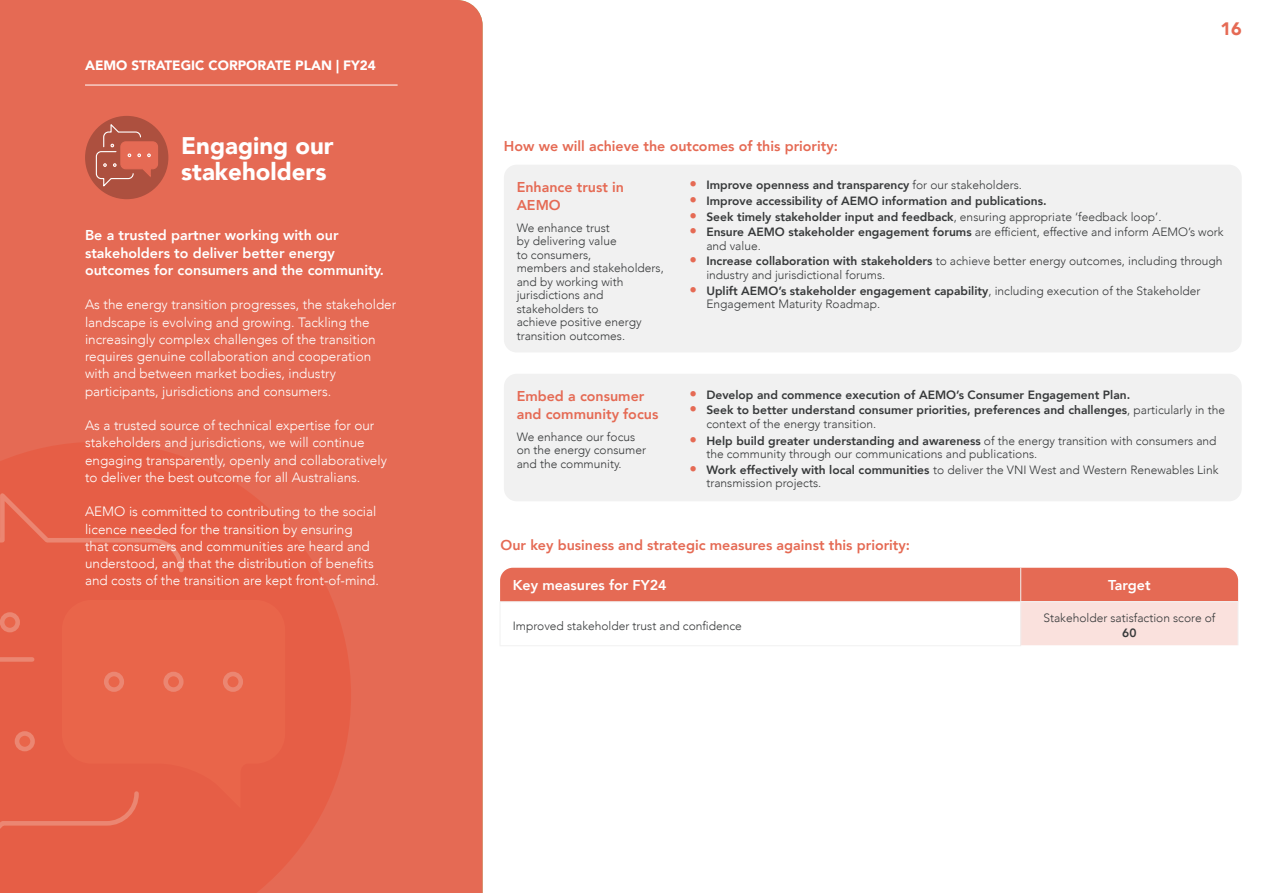
<style>
.page{position:relative;width:1263px;height:893px;background:#fff}
.page>*{position:absolute;margin:0;border:0;box-sizing:border-box;transform-origin:0 0}
.H2_-_white{font:900 24px/25.5px "Avenir";color:#fff}
.t1{font:900 18px "Avenir";color:#e56a54}
.Body_text{font:800 14.25px/17.2px "Avenir";color:#fff}
.Body_text_-_no_grid_heavy{font:800 14.25px "Avenir";color:#e56a54}
.Table_-_H1{font:800 14.25px/18px "Avenir";color:#e56a54}
.Table_-_H1_charcole{font:800 14.25px "Avenir";color:#fff}
.Body_text-2{font:300 13.5px/17.2px "Avenir";color:#fff}
.t2{font:900 13.5px "Avenir";color:#fff}
.Table_-_body_text{font:300 12px/13.5px "Avenir";color:#37393a}
.t3{font:800 12px/13.5px "Avenir";color:#37393a}
.s1{font-weight:900;font-size:15px;color:#e56a54}
.s2{font-weight:300}
.s3{font-weight:800}
</style>
<div class="page">
<div style="left:0;top:0;width:483px;height:893px;background:#e56a54"></div>
<hr style="left:85px;top:85px;width:313px;height:1px;background:#fff">
<svg style="left:0;top:442px;width:351px;height:451px;background:#e5614a"></svg>
<div style="left:186px;top:600px;width:99px;height:208px;background:#e9654a"></div>
<div style="left:0;top:484px;width:186px;height:395px;background:#e65e46"></div>
<div style="left:17px;top:733px;width:16px;height:16px;background:#e9654a;border-radius:50%"></div>
<div style="left:15px;top:731px;width:20px;height:20px;border:5px solid #fff;border-radius:50%"></div>
<div style="left:225px;top:674px;width:16px;height:16px;background:#e9654a;border-radius:50%"></div>
<div style="left:223px;top:672px;width:20px;height:20px;border:5px solid #fff;border-radius:50%"></div>
<div style="left:166px;top:674px;width:15px;height:16px;background:#e9654a;border-radius:50%"></div>
<div style="left:163px;top:672px;width:21px;height:20px;border:5px solid #fff;border-radius:50%"></div>
<div style="left:106px;top:674px;width:16px;height:16px;background:#e9654a;border-radius:50%"></div>
<div style="left:104px;top:672px;width:20px;height:20px;border:5px solid #fff;border-radius:50%"></div>
<div style="left:2px;top:614px;width:16px;height:16px;background:#e9654a;border-radius:50%"></div>
<div style="left:0;top:612px;width:20px;height:20px;border:5px solid #fff;border-radius:50%"></div>
<div style="left:85px;top:116px;width:83px;height:83px;background:#ad503f;border-radius:50%"></div>
<svg style="left:95px;top:122px;width:64px;height:67px"></svg>
<div style="left:504px;top:165px;width:738px;height:187px;background:#f1f1f1;border-radius:13px"></div>
<div style="left:504px;top:374px;width:738px;height:127px;background:#f1f1f1;border-radius:13px"></div>
<div style="left:500px;top:568px;width:738px;height:33px;background:#e56a54"></div>
<div style="left:1021px;top:602px;width:217px;height:44px;background:#fae1dd"></div>
<hr style="left:1020px;top:568px;width:1px;height:33px;background:#f1f1f1">
<hr style="left:500px;top:601px;width:521px;height:1px;background:#f1f1f1">
<hr style="left:500px;top:602px;width:1px;height:43px;background:#f1f1f1">
<hr style="left:1021px;top:601px;width:217px;height:1px;background:#f1f1f1">
<hr style="left:1020px;top:602px;width:1px;height:43px;background:#f1f1f1">
<hr style="left:1238px;top:602px;width:1px;height:43px;background:#f1f1f1">
<hr style="left:500px;top:645px;width:521px;height:1px;background:#f1f1f1">
<hr style="left:1021px;top:645px;width:217px;height:1px;background:#fff">
<p class="t2" style="left:85px;top:54px;width:292px">AEMO STRATEGIC CORPORATE PLAN | FY24</p>
<p class="H2_-_white" style="left:181px;top:132px;width:154px">Engaging our stakeholders</p>
<p class="Body_text" style="left:85px;top:227px;width:300px">Be a trusted partner working with our stakeholders to deliver better energy outcomes for consumers and the community.</p>
<p class="Body_text-2" style="left:85px;top:296px;width:313px">As the energy transition progresses, the stakeholder landscape is evolving and growing. Tackling the increasingly complex challenges of the transition requires genuine collaboration and cooperation with and between market bodies, industry participants, jurisdictions and consumers.</p>
<p class="Body_text-2" style="left:85px;top:417px;width:303px">As a trusted source of technical expertise for our stakeholders and jurisdictions, we will continue engaging transparently, openly and collaboratively to deliver the best outcome for all Australians.</p>
<p class="Body_text-2" style="left:85px;top:503px;width:295px">AEMO is committed to contributing to the social licence needed for the transition by ensuring that consumers and communities are heard and understood, and that the distribution of benefits and costs of the transition are kept front-of-mind.</p>
<h2 class="t1" style="left:1220px;top:13px;width:23px">16</h2>
<p class="Body_text_-_no_grid_heavy" style="left:504px;top:135px;width:336px">How we will achieve the outcomes of this priority:</p>
<p class="Table_-_H1" style="left:517px;top:178px;width:109px">Enhance trust in<br>AEMO</p>
<p class="Table_-_body_text" style="left:517px;top:221px;width:149px">We enhance trust<br>by delivering value<br>to consumers,<br>members and stakeholders, and by working with jurisdictions and stakeholders to<br>achieve positive energy transition outcomes.</p>
<p class="t3" style="left:689px;top:179px;width:334px"><span class="s1">•</span> Improve openness and transparency <span class="s2">for our stakeholders.</span></p>
<p class="t3" style="left:689px;top:194px;width:359px"><span class="s1">•</span> Improve accessibility of AEMO information and publications.</p>
<p class="t3" style="left:689px;top:210px;width:474px"><span class="s1">•</span> Seek timely stakeholder input and feedback<span class="s2">, ensuring appropriate ‘feedback loop’.</span></p>
<p class="Table_-_body_text" style="left:706px;top:225px;width:519px;text-indent:-17px"><span class="s1">•</span> <span class="s3">Ensure AEMO stakeholder engagement forums</span> are efficient, effective and inform AEMO’s work and value.</p>
<p class="Table_-_body_text" style="left:706px;top:255px;width:518px;text-indent:-17px"><span class="s1">•</span> <span class="s3">Increase collaboration with stakeholders</span> to achieve better energy outcomes, including through industry and jurisdictional forums.</p>
<p class="Table_-_body_text" style="left:706px;top:284px;width:496px;text-indent:-17px"><span class="s1">•</span> <span class="s3">Uplift AEMO’s stakeholder engagement capability</span>, including execution of the Stakeholder<br>Engagement Maturity Roadmap.</p>
<p class="Table_-_H1" style="left:517px;top:387px;width:143px">Embed a consumer and community focus</p>
<p class="Table_-_body_text" style="left:517px;top:430px;width:131px">We enhance our focus on the energy consumer and the community.</p>
<p class="t3" style="left:689px;top:388px;width:442px"><span class="s1">•</span> Develop and commence execution of AEMO’s Consumer Engagement Plan.</p>
<p class="t3" style="left:706px;top:403px;width:520px;text-indent:-17px"><span class="s1">•</span> Seek to better understand consumer priorities, preferences and challenges<span class="s2">, particularly in the context of the energy transition.</span></p>
<p class="Table_-_body_text" style="left:706px;top:434px;width:512px;text-indent:-17px"><span class="s1">•</span> <span class="s3">Help build greater understanding and awareness</span> of the energy transition with consumers and the community through our communications and publications.</p>
<p class="Table_-_body_text" style="left:706px;top:463px;width:514px;text-indent:-17px"><span class="s1">•</span> <span class="s3">Work effectively with local communities</span> to deliver the VNI West and Western Renewables Link transmission projects.</p>
<p class="Body_text_-_no_grid_heavy" style="left:500px;top:534px;width:411px">Our key business and strategic measures against this priority:</p>
<p class="Table_-_H1_charcole" style="left:513px;top:574px;width:155px">Key measures for FY24</p>
<p class="Table_-_H1_charcole" style="left:1108px;top:574px;width:44px">Target</p>
<p class="Table_-_body_text" style="left:513px;top:619px;width:231px">Improved stakeholder trust and confidence</p>
<p class="Table_-_body_text" style="left:1043px;top:611px;width:174px;line-height:15px;text-align:center">Stakeholder satisfaction score of<br><span class="s3">60</span></p>
</div>
